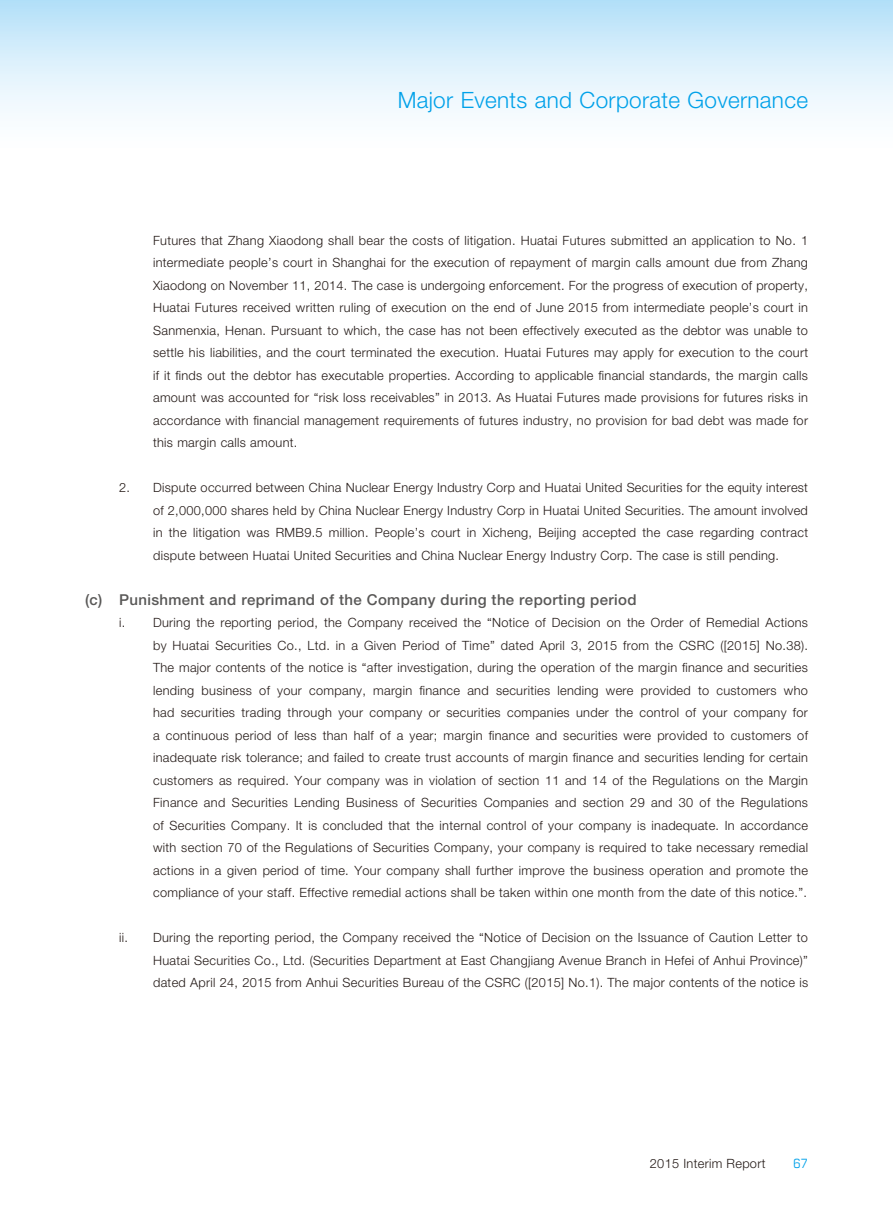
<style>
.page{position:relative;width:893px;height:1212px;background:#fff}
.page>*{position:absolute;margin:0;border:0;box-sizing:border-box;transform-origin:0 0}
.t1{font:300 22.5px "Helvetica Neue";letter-spacing:.015em;color:#00a1e9}
.t2{font:500 15px "Helvetica Neue";letter-spacing:.025em;color:#595857}
.t3{font:300 12.75px/22.5px "Helvetica Neue";letter-spacing:.025em;color:#231916;text-align:justify}
.t4{font:condensed 12.75px "Eurostile";color:#00a1e9}
</style>
<div class="page">
<h1 class="t1" style="left:398px;top:86px;width:412px">Major Events and Corporate Governance</h1>
<p class="t3" style="left:153px;top:229px;width:656px">Futures that Zhang Xiaodong shall bear the costs of litigation. Huatai Futures submitted an application to No. 1 intermediate people’s court in Shanghai for the execution of repayment of margin calls amount due from Zhang Xiaodong on November 11, 2014. The case is undergoing enforcement. For the progress of execution of property, Huatai Futures received written ruling of execution on the end of June 2015 from intermediate people’s court in Sanmenxia, Henan. Pursuant to which, the case has not been effectively executed as the debtor was unable to settle his liabilities, and the court terminated the execution. Huatai Futures may apply for execution to the court if it finds out the debtor has executable properties. According to applicable financial standards, the margin calls amount was accounted for “risk loss receivables” in 2013. As Huatai Futures made provisions for futures risks in accordance with financial management requirements of futures industry, no provision for bad debt was made for this margin calls amount.</p>
<p class="t3" style="left:153px;top:476px;width:656px;text-indent:-34px">2. Dispute occurred between China Nuclear Energy Industry Corp and Huatai United Securities for the equity interest of 2,000,000 shares held by China Nuclear Energy Industry Corp in Huatai United Securities. The amount involved in the litigation was RMB9.5 million. People’s court in Xicheng, Beijing accepted the case regarding contract dispute between Huatai United Securities and China Nuclear Energy Industry Corp. The case is still pending.</p>
<p class="t2" style="left:85px;top:591px;width:553px">(c) Punishment and reprimand of the Company during the reporting period</p>
<p class="t3" style="left:153px;top:611px;width:656px;text-indent:-34px">i. During the reporting period, the Company received the “Notice of Decision on the Order of Remedial Actions by Huatai Securities Co., Ltd. in a Given Period of Time” dated April 3, 2015 from the CSRC ([2015] No.38).<br>The major contents of the notice is “after investigation, during the operation of the margin finance and securities lending business of your company, margin finance and securities lending were provided to customers who had securities trading through your company or securities companies under the control of your company for a continuous period of less than half of a year; margin finance and securities were provided to customers of inadequate risk tolerance; and failed to create trust accounts of margin finance and securities lending for certain customers as required. Your company was in violation of section 11 and 14 of the Regulations on the Margin Finance and Securities Lending Business of Securities Companies and section 29 and 30 of the Regulations of Securities Company. It is concluded that the internal control of your company is inadequate. In accordance with section 70 of the Regulations of Securities Company, your company is required to take necessary remedial actions in a given period of time. Your company shall further improve the business operation and promote the compliance of your staff. Effective remedial actions shall be taken within one month from the date of this notice.”.</p>
<p class="t3" style="left:153px;top:926px;width:657px;text-indent:-34px">ii. During the reporting period, the Company received the “Notice of Decision on the Issuance of Caution Letter to Huatai Securities Co., Ltd. (Securities Department at East Changjiang Avenue Branch in Hefei of Anhui Province)” dated April 24, 2015 from Anhui Securities Bureau of the CSRC ([2015] No.1). The major contents of the notice is</p>
<p class="t3" style="left:650px;top:1151px;width:117px">2015 Interim Report</p>
<p class="t4" style="left:794px;top:1155px;width:16px">67</p>
</div>
